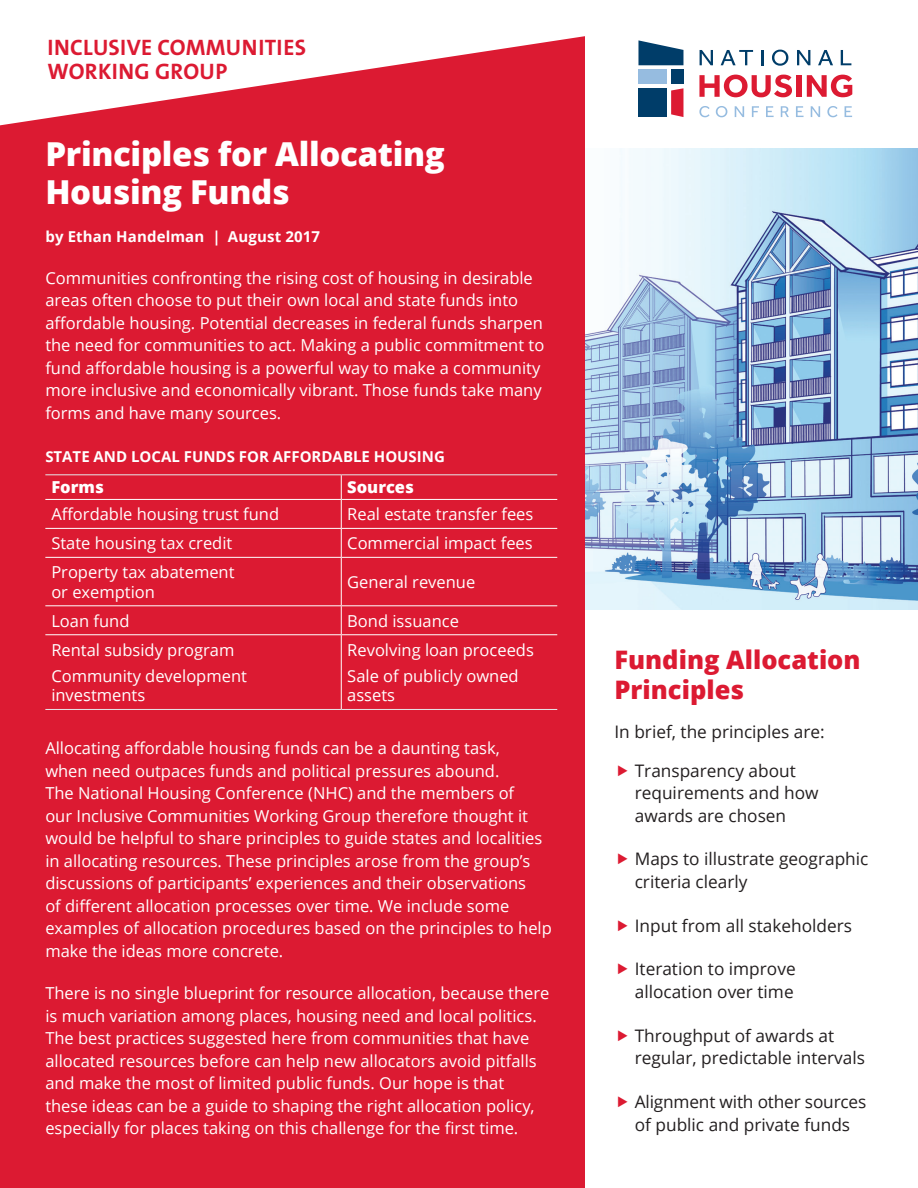
<style>
.page{position:relative;width:918px;height:1188px;background:#fff}
.page>*{position:absolute;margin:0;border:0;box-sizing:border-box;transform-origin:0 0}
.head_reverse_page_1{font:800 33px/37.5px "Open Sans";letter-spacing:-.01em;color:#fff}
.feature_secondary_he{font:800 25.5px/30px "Open Sans";color:#dc1a32}
.t1{font:700 22.5px/24px "The Sans B W7";letter-spacing:.015em;color:#dc1a32}
.body_text_11_pt{font:17.25px/22.5px "Open Sans";color:#231f20}
.body_text_front_box{font:16.5px/22.5px "Open Sans";color:#fff}
.body_text_front_box-2{font:800 16.5px "Open Sans";color:#fff}
.body_text_front_box-3{font:700 15px "Open Sans";color:#fff}
.byline_reverse{font:700 15px "Open Sans";letter-spacing:.01em;color:#fff}
</style>
<div class="page">
<img style="left:585px;top:148px;width:333px;height:461px">
<svg style="left:638px;top:40px;width:45px;height:25px"></svg>
<div style="left:638px;top:70px;width:29px;height:14px;background:#96bce0"></div>
<div style="left:638px;top:88px;width:29px;height:29px;background:#003d69"></div>
<div style="left:671px;top:70px;width:12px;height:14px;background:#003d69"></div>
<svg style="left:671px;top:88px;width:12px;height:29px"></svg>
<svg style="left:700px;top:50px;width:13px;height:15px"></svg>
<svg style="left:721px;top:50px;width:32px;height:15px"></svg>
<svg style="left:761px;top:50px;width:2px;height:15px"></svg>
<svg style="left:772px;top:50px;width:16px;height:16px"></svg>
<svg style="left:797px;top:50px;width:13px;height:15px"></svg>
<svg style="left:818px;top:50px;width:15px;height:15px"></svg>
<svg style="left:841px;top:50px;width:10px;height:15px"></svg>
<svg style="left:699px;top:75px;width:93px;height:22px"></svg>
<div style="left:797px;top:75px;width:5px;height:22px;background:#dc1a32"></div>
<svg style="left:807px;top:75px;width:45px;height:22px"></svg>
<svg style="left:699px;top:106px;width:11px;height:11px"></svg>
<svg style="left:716px;top:106px;width:11px;height:11px"></svg>
<svg style="left:735px;top:106px;width:9px;height:11px"></svg>
<svg style="left:752px;top:106px;width:7px;height:11px"></svg>
<svg style="left:766px;top:106px;width:8px;height:11px"></svg>
<svg style="left:781px;top:106px;width:8px;height:11px"></svg>
<svg style="left:796px;top:106px;width:8px;height:11px"></svg>
<svg style="left:811px;top:106px;width:9px;height:11px"></svg>
<svg style="left:827px;top:106px;width:11px;height:11px"></svg>
<svg style="left:845px;top:106px;width:7px;height:11px"></svg>
<div style="left:0;top:36px;width:585px;height:1152px;background:#dc1a32"></div>
<hr style="left:45px;top:499px;width:296px;height:1px;background:#fff">
<hr style="left:341px;top:499px;width:216px;height:1px;background:#fff">
<hr style="left:45px;top:528px;width:296px;height:1px;background:#fff">
<hr style="left:341px;top:528px;width:216px;height:1px;background:#fff">
<svg style="left:341px;top:475px;width:1px;height:82px"></svg>
<hr style="left:45px;top:557px;width:296px;height:1px;background:#fff">
<hr style="left:341px;top:557px;width:216px;height:1px;background:#fff">
<hr style="left:341px;top:558px;width:1px;height:47px;background:#fff">
<hr style="left:45px;top:605px;width:296px;height:1px;background:#fff">
<hr style="left:341px;top:605px;width:216px;height:1px;background:#fff">
<svg style="left:341px;top:606px;width:1px;height:28px"></svg>
<hr style="left:45px;top:634px;width:296px;height:1px;background:#fff">
<hr style="left:341px;top:634px;width:216px;height:1px;background:#fff">
<hr style="left:341px;top:635px;width:1px;height:74px;background:#fff">
<hr style="left:45px;top:474px;width:296px;height:1px;background:#e6e7e9">
<hr style="left:341px;top:474px;width:216px;height:1px;background:#e6e7e9">
<hr style="left:45px;top:709px;width:296px;height:1px;background:#e6e7e9">
<hr style="left:341px;top:709px;width:216px;height:1px;background:#e6e7e9">
<p class="t1" style="left:47px;top:35px;width:260px">INCLUSIVE COMMUNITIES<br>WORKING GROUP</p>
<p class="head_reverse_page_1" style="left:45px;top:134px;width:401px">Principles for Allocating<br>Housing Funds</p>
<p class="byline_reverse" style="left:45px;top:226px;width:276px">by Ethan Handelman | August 2017</p>
<p class="body_text_front_box" style="left:45px;top:266px;width:500px">Communities confronting the rising cost of housing in desirable areas often choose to put their own local and state funds into affordable housing. Potential decreases in federal funds sharpen the need for communities to act. Making a public commitment to fund affordable housing is a powerful way to make a community more inclusive and economically vibrant. Those funds take many forms and have many sources.</p>
<p class="body_text_front_box-3" style="left:45px;top:446px;width:401px">STATE AND LOCAL FUNDS FOR AFFORDABLE HOUSING</p>
<p class="body_text_front_box-2" style="left:51px;top:475px;width:54px">Forms</p>
<p class="body_text_front_box-2" style="left:347px;top:475px;width:68px">Sources</p>
<p class="body_text_front_box" style="left:51px;top:503px;width:229px">Affordable housing trust fund</p>
<p class="body_text_front_box" style="left:347px;top:503px;width:188px">Real estate transfer fees</p>
<p class="body_text_front_box" style="left:51px;top:532px;width:183px">State housing tax credit</p>
<p class="body_text_front_box" style="left:347px;top:532px;width:187px">Commercial impact fees</p>
<p class="body_text_front_box" style="left:51px;top:562px;width:185px;line-height:19.5px">Property tax abatement or exemption</p>
<p class="body_text_front_box" style="left:347px;top:570px;width:130px">General revenue</p>
<p class="body_text_front_box" style="left:51px;top:609px;width:80px">Loan fund</p>
<p class="body_text_front_box" style="left:347px;top:609px;width:113px">Bond issuance</p>
<p class="body_text_front_box" style="left:51px;top:638px;width:185px">Rental subsidy program</p>
<p class="body_text_front_box" style="left:51px;top:666px;width:197px;line-height:19.5px">Community development investments</p>
<p class="body_text_front_box" style="left:347px;top:638px;width:188px">Revolving loan proceeds</p>
<p class="body_text_front_box" style="left:347px;top:666px;width:173px;line-height:19.5px">Sale of publicly owned assets</p>
<p class="body_text_front_box" style="left:45px;top:736px;width:508px">Allocating affordable housing funds can be a daunting task,<br>when need outpaces funds and political pressures abound.<br>The National Housing Conference (NHC) and the members of<br>our Inclusive Communities Working Group therefore thought it would be helpful to share principles to guide states and localities in allocating resources. These principles arose from the group’s discussions of participants’ experiences and their observations<br>of different allocation processes over time. We include some examples of allocation procedures based on the principles to help make the ideas more concrete.</p>
<p class="body_text_front_box" style="left:45px;top:982px;width:506px">There is no single blueprint for resource allocation, because there is much variation among places, housing need and local politics.<br>The best practices suggested here from communities that have allocated resources before can help new allocators avoid pitfalls and make the most of limited public funds. Our hope is that these ideas can be a guide to shaping the right allocation policy, especially for places taking on this challenge for the first time.</p>
<p class="feature_secondary_he" style="left:615px;top:643px;width:248px">Funding Allocation<br>Principles</p>
<p class="body_text_11_pt" style="left:615px;top:720px;width:212px">In brief, the principles are:</p>
<p class="body_text_11_pt" style="left:635px;top:759px;width:185px">Transparency about requirements and how awards are chosen</p>
<p class="body_text_11_pt" style="left:635px;top:847px;width:235px">Maps to illustrate geographic criteria clearly</p>
<p class="body_text_11_pt" style="left:635px;top:914px;width:219px">Input from all stakeholders</p>
<p class="body_text_11_pt" style="left:635px;top:958px;width:162px">Iteration to improve allocation over time</p>
<p class="body_text_11_pt" style="left:635px;top:1024px;width:232px">Throughput of awards at regular, predictable intervals</p>
<p class="body_text_11_pt" style="left:635px;top:1090px;width:233px">Alignment with other sources of public and private funds</p>
</div>
